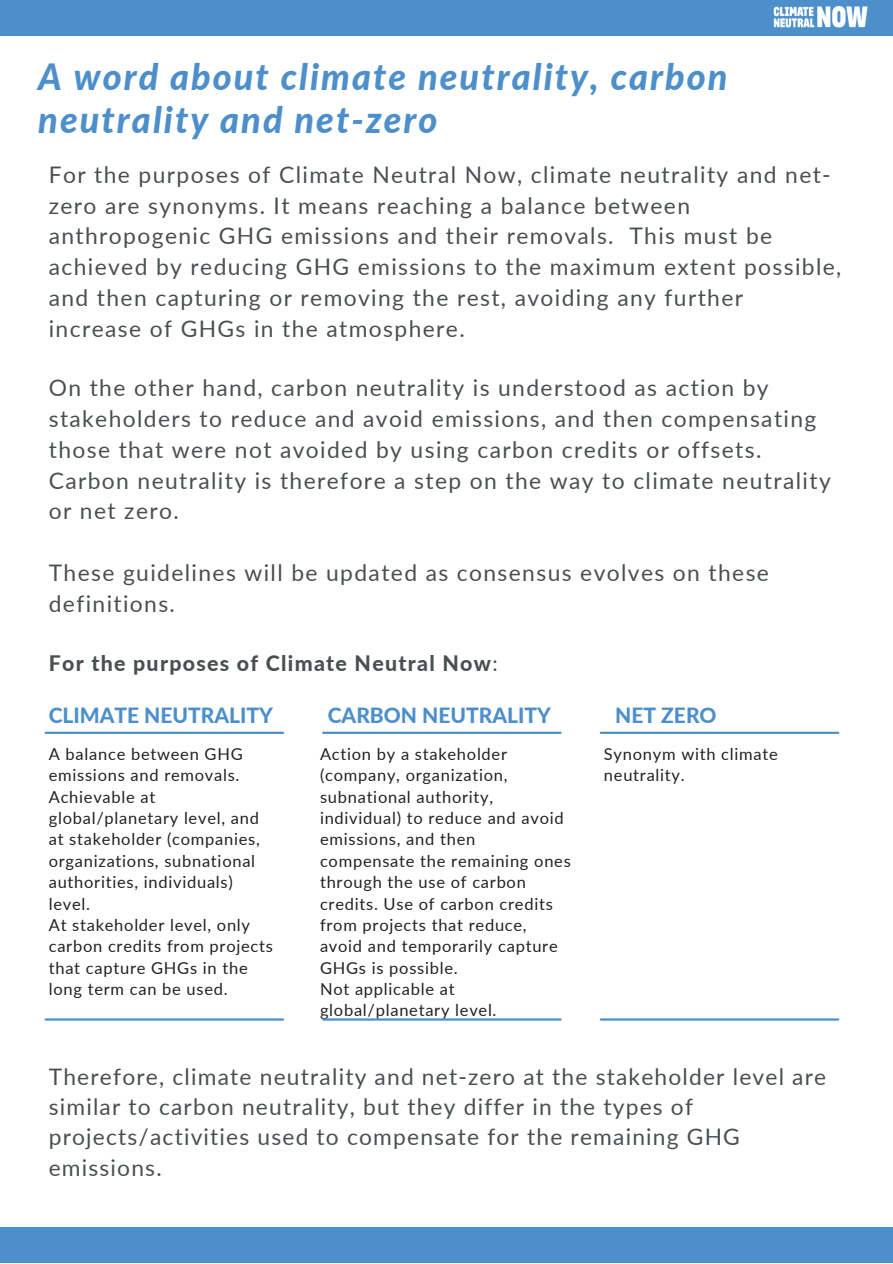
<style>
.page{position:relative;width:893px;height:1264px;background:#fff}
.page>*{position:absolute;margin:0;border:0;box-sizing:border-box;transform-origin:0 0}
.t1{font:italic 800 36.15px/42.8px "Lato";letter-spacing:.055em;color:#4d8fcb}
.t2{font:22.8px/30.8px "Lato";letter-spacing:.06em;color:#495052}
.t3{font:800 21.3px "Lato";letter-spacing:.06em;color:#495052}
.t4{font:800 21px "Lato";color:#4d8fcb}
.t5{font:16.5px/21.3px "Lato";letter-spacing:.045em;color:#222}
.s1{font-weight:400}
</style>
<div class="page">
<hr style="left:46px;top:731px;width:237px;height:3px;background:#4d8fcb">
<hr style="left:323px;top:731px;width:237px;height:3px;background:#4d8fcb">
<hr style="left:600px;top:731px;width:238px;height:3px;background:#4d8fcb">
<hr style="left:46px;top:1018px;width:237px;height:2px;background:#4d8fcb">
<hr style="left:323px;top:1018px;width:237px;height:2px;background:#4d8fcb">
<hr style="left:600px;top:1018px;width:238px;height:2px;background:#4d8fcb">
<div style="left:0;top:0;width:892px;height:36px;background:#4d8fcb"></div>
<img style="left:773px;top:6px;width:95px;height:22px">
<div style="left:0;top:1226px;width:892px;height:36px;background:#4d8fcb"></div>
<h1 class="t1" style="left:38px;top:55px;width:690px">A word about climate neutrality, carbon neutrality and net-zero</h1>
<p class="t2" style="left:49px;top:159px;width:794px">For the purposes of Climate Neutral Now, climate neutrality and net&shy;zero are synonyms. It means reaching a balance between anthropogenic GHG emissions and their removals. This must be achieved by reducing GHG emissions to the maximum extent possible, and then capturing or removing the rest, avoiding any further<br>increase of GHGs in the atmosphere.</p>
<p class="t2" style="left:49px;top:372px;width:783px">On the other hand, carbon neutrality is understood as action by stakeholders to reduce and avoid emissions, and then compensating those that were not avoided by using carbon credits or offsets.<br>Carbon neutrality is therefore a step on the way to climate neutrality or net zero.</p>
<p class="t2" style="left:49px;top:556px;width:721px">These guidelines will be updated as consensus evolves on these definitions.</p>
<p class="t3" style="left:49px;top:650px;width:450px">For the purposes of Climate Neutral Now<span class="s1">:</span></p>
<p class="t4" style="left:49px;top:702px;width:226px">CLIMATE NEUTRALITY</p>
<p class="t5" style="left:49px;top:743px;width:226px">A balance between GHG emissions and removals.<br>Achievable at global/planetary level, and at stakeholder (companies, organizations, subnational authorities, individuals) level.<br>At stakeholder level, only carbon credits from projects that capture GHGs in the long term can be used.</p>
<p class="t4" style="left:328px;top:702px;width:224px">CARBON NEUTRALITY</p>
<p class="t4" style="left:615px;top:702px;width:103px">NET ZERO</p>
<p class="t5" style="left:320px;top:743px;width:252px">Action by a stakeholder (company, organization, subnational authority, individual) to reduce and avoid emissions, and then compensate the remaining ones through the use of carbon credits. Use of carbon credits from projects that reduce, avoid and temporarily capture<br>GHGs is possible.<br>Not applicable at global/planetary level.</p>
<p class="t5" style="left:604px;top:743px;width:175px">Synonym with climate neutrality.</p>
<p class="t2" style="left:49px;top:1060px;width:779px;line-height:30.3px">Therefore, climate neutrality and net-zero at the stakeholder level are similar to carbon neutrality, but they differ in the types of projects/activities used to compensate for the remaining GHG emissions.</p>
</div>
